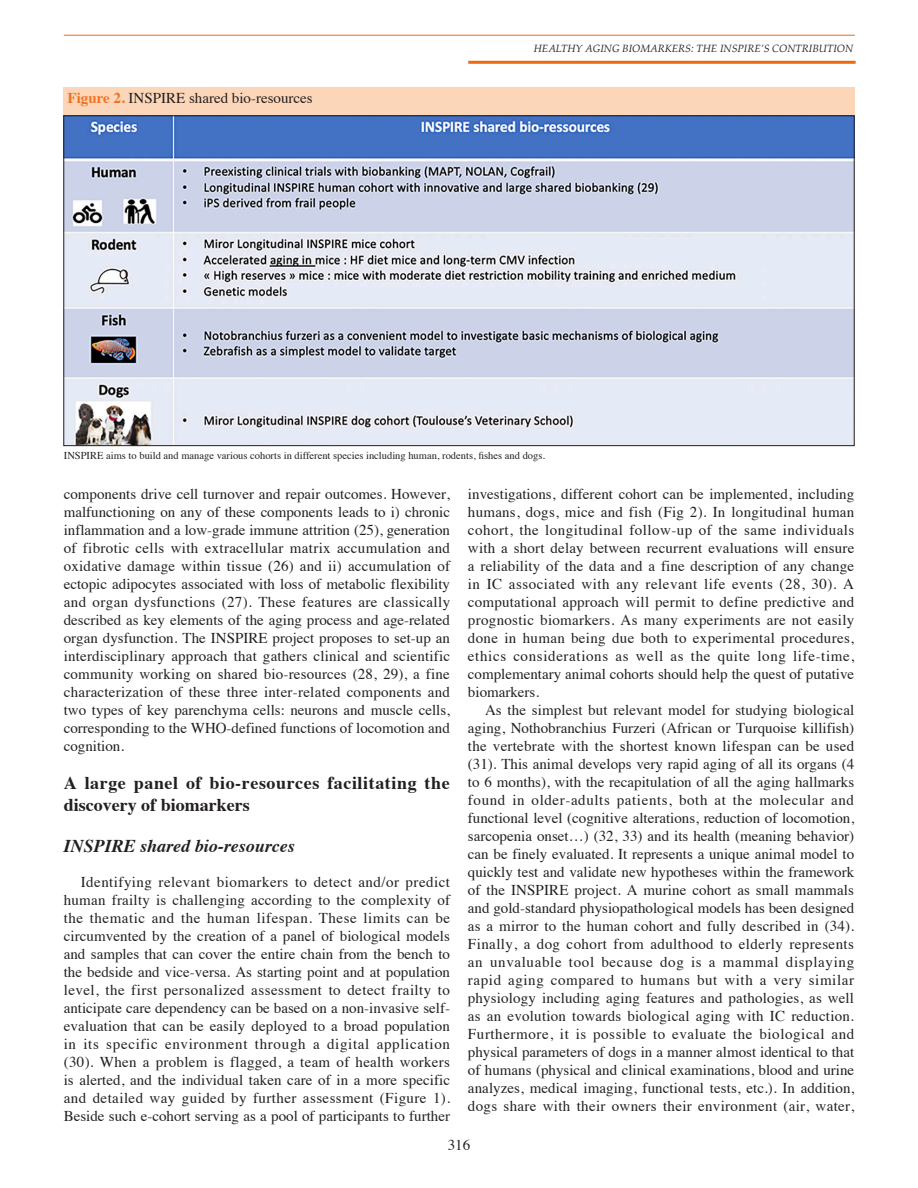
<style>
.page{position:relative;width:918px;height:1188px;background:#fff}
.page>*{position:absolute;margin:0;border:0;box-sizing:border-box;transform-origin:0 0}
.TITRE_1{font:700 18px/21.6px "Times";letter-spacing:.03em;color:#231f20}
.TITRE_2{font:italic 700 18px "Times";color:#231f20}
.t1{font:15px/18px "Times";color:#231f20;text-align:justify}
.t2{font:10.5px "Times";color:#231f20}
.t3{font:italic 10.5px "Palatino";color:#231f20}
.s1{font-weight:700;color:#f37121}
</style>
<div class="page">
<hr style="left:64px;top:35px;width:791px;height:1px;background:#ec6911">
<hr style="left:468px;top:61px;width:388px;height:3px;background:#ec6911">
<div style="left:63px;top:87px;width:792px;height:29px;background:#fcd6b8"></div>
<img style="left:65px;top:117px;width:788px;height:327px">
<p class="t1" style="left:68px;top:87px;width:247px"><span class="s1">Figure 2.</span> INSPIRE shared bio-resources</p>
<p class="t3" style="left:534px;top:40px;width:321px">HEALTHY AGING BIOMARKERS: THE INSPIRE’S CONTRIBUTION</p>
<p class="t2" style="left:64px;top:446px;width:483px">INSPIRE aims to build and manage various cohorts in different species including human, rodents, fishes and dogs.</p>
<p class="t1" style="left:64px;top:484px;width:388px">components drive cell turnover and repair outcomes. However, malfunctioning on any of these components leads to i) chronic inflammation and a low-grade immune attrition (25), generation of fibrotic cells with extracellular matrix accumulation and oxidative damage within tissue (26) and ii) accumulation of ectopic adipocytes associated with loss of metabolic flexibility and organ dysfunctions (27). These features are classically described as key elements of the aging process and age-related organ dysfunction. The INSPIRE project proposes to set-up an interdisciplinary approach that gathers clinical and scientific community working on shared bio-resources (28, 29), a fine characterization of these three inter-related components and two types of key parenchyma cells: neurons and muscle cells, corresponding to the WHO-defined functions of locomotion and cognition.</p>
<p class="TITRE_1" style="left:64px;top:771px;width:387px">A large panel of bio-resources facilitating the discovery of biomarkers</p>
<p class="TITRE_2" style="left:64px;top:829px;width:233px">INSPIRE shared bio-resources</p>
<p class="t1" style="left:64px;top:871px;width:388px;text-indent:17px">Identifying relevant biomarkers to detect and/or predict human frailty is challenging according to the complexity of the thematic and the human lifespan. These limits can be circumvented by the creation of a panel of biological models and samples that can cover the entire chain from the bench to the bedside and vice-versa. As starting point and at population level, the first personalized assessment to detect frailty to anticipate care dependency can be based on a non-invasive self&shy;evaluation that can be easily deployed to a broad population in its specific environment through a digital application (30). When a problem is flagged, a team of health workers is alerted, and the individual taken care of in a more specific and detailed way guided by further assessment (Figure 1).<br>Beside such e-cohort serving as a pool of participants to further</p>
<p class="t1" style="left:468px;top:484px;width:388px">investigations, different cohort can be implemented, including humans, dogs, mice and fish (Fig 2). In longitudinal human cohort, the longitudinal follow-up of the same individuals with a short delay between recurrent evaluations will ensure a reliability of the data and a fine description of any change in IC associated with any relevant life events (28, 30). A computational approach will permit to define predictive and prognostic biomarkers. As many experiments are not easily done in human being due both to experimental procedures, ethics considerations as well as the quite long life-time, complementary animal cohorts should help the quest of putative biomarkers.</p>
<p class="t1" style="left:468px;top:700px;width:388px;text-indent:17px">As the simplest but relevant model for studying biological aging, Nothobranchius Furzeri (African or Turquoise killifish) the vertebrate with the shortest known lifespan can be used (31). This animal develops very rapid aging of all its organs (4 to 6 months), with the recapitulation of all the aging hallmarks found in older-adults patients, both at the molecular and functional level (cognitive alterations, reduction of locomotion, sarcopenia onset…) (32, 33) and its health (meaning behavior) can be finely evaluated. It represents a unique animal model to quickly test and validate new hypotheses within the framework of the INSPIRE project. A murine cohort as small mammals and gold-standard physiopathological models has been designed as a mirror to the human cohort and fully described in (34).<br>Finally, a dog cohort from adulthood to elderly represents an unvaluable tool because dog is a mammal displaying rapid aging compared to humans but with a very similar physiology including aging features and pathologies, as well as an evolution towards biological aging with IC reduction.<br>Furthermore, it is possible to evaluate the biological and physical parameters of dogs in a manner almost identical to that of humans (physical and clinical examinations, blood and urine analyzes, medical imaging, functional tests, etc.). In addition, dogs share with their owners their environment (air, water,</p>
<p class="t1" style="left:448px;top:1135px;width:24px">316</p>
</div>
